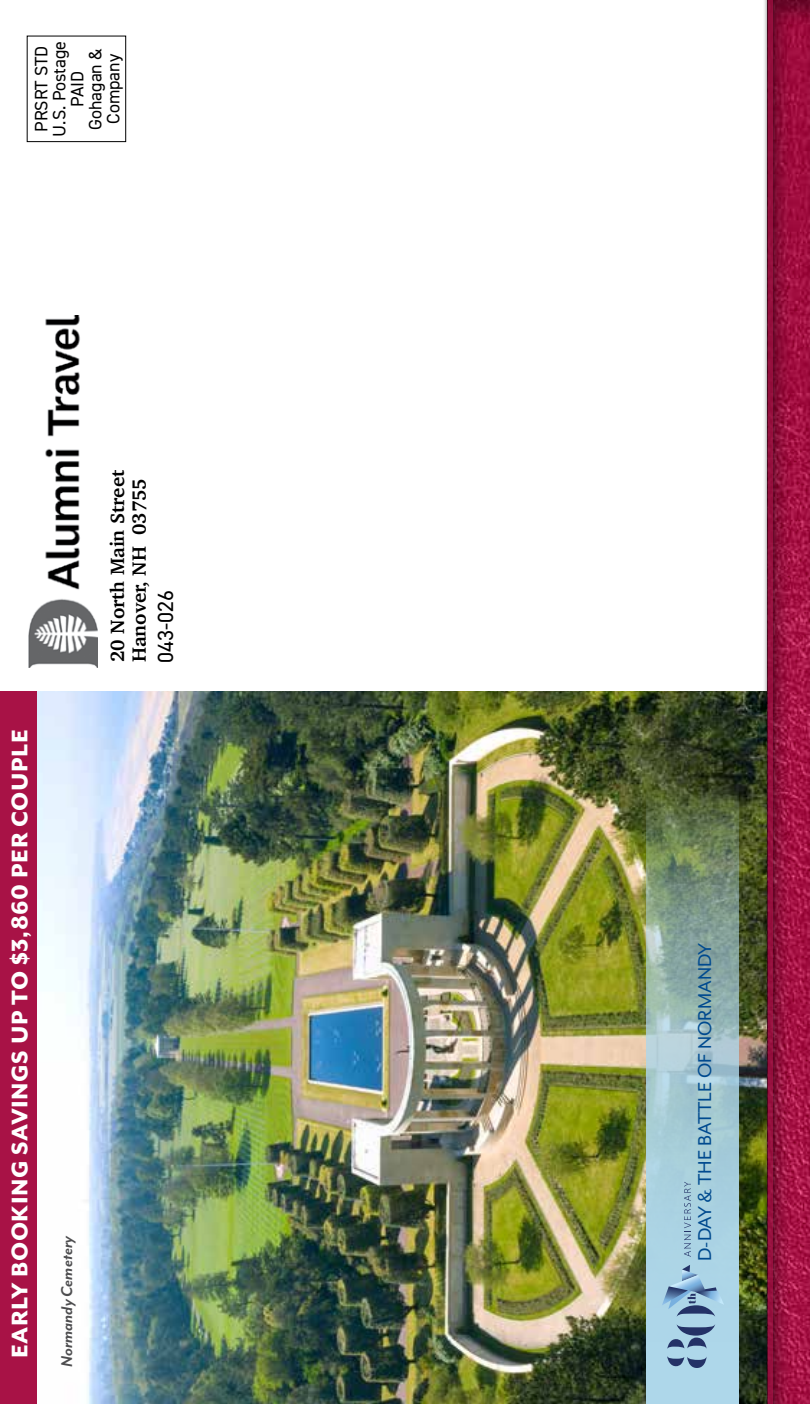
<style>
.page{position:relative;width:810px;height:1404px;background:#fff}
.page>*{position:absolute;margin:0;border:0;box-sizing:border-box;transform-origin:0 0}
.t1{font:800 26px "Mr Eaves Mod OT";letter-spacing:.025em;color:#fff}
.t2{font:22px "DIN2014";color:#000}
.t3{font:21.4px "Mr Eaves San OT";color:#004a8f}
.t4{font:700 19.6px/21.6px "Charter";color:#000}
.t5{font:18px/18px "DIN2014";color:#000;text-align:center}
.t6{font:italic 700 18px "Mr Eaves Mod OT";letter-spacing:-.005em;color:#4d4d4f}
</style>
<div class="page">
<img style="left:36px;top:692px;width:727px;height:712px">
<div style="left:0;top:692px;width:36px;height:712px;background:#a81246"></div>
<div style="left:766px;top:0;width:44px;height:1404px;background:#000;opacity:.4"></div>
<div style="left:763px;top:0;width:14px;height:1404px;background:#000;opacity:.5"></div>
<hr style="left:768px;top:0;width:4px;height:1404px;background:#940f3d">
<svg style="left:647px;top:693px;width:92px;height:711px;background:#84a099"></svg>
<div style="left:27px;top:36px;width:99px;height:106px;border:1px solid #000"></div>
<svg style="left:667px;top:1356px;width:40px;height:12px"></svg>
<svg style="left:662px;top:1182px;width:63px;height:167px;background:#9bc2d8"></svg>
<img style="left:29px;top:316px;width:69px;height:351px">
<p class="t5" style="left:32px;top:137px;width:97px;rotate:-90deg">PRSRT STD<br>U.S. Postage<br>PAID<br>Gohagan &amp;<br>Company</p>
<p class="t1" style="left:5px;top:1358px;width:630px;rotate:-90deg">EARLY BOOKING SAVINGS UP TO $3,860 PER COUPLE</p>
<p class="t6" style="left:57px;top:1367px;width:134px;rotate:-90deg">Normandy Cemetery</p>
<p class="t4" style="left:106px;top:662px;width:194px;rotate:-90deg">20 North Main Street<br>Hanover, NH 03755</p>
<p class="t2" style="left:152px;top:663px;width:75px;rotate:-90deg">043-026</p>
<p class="t3" style="left:693px;top:1261px;width:319px;rotate:-90deg">D-DAY &amp; THE BATTLE OF NORMANDY</p>
</div>
